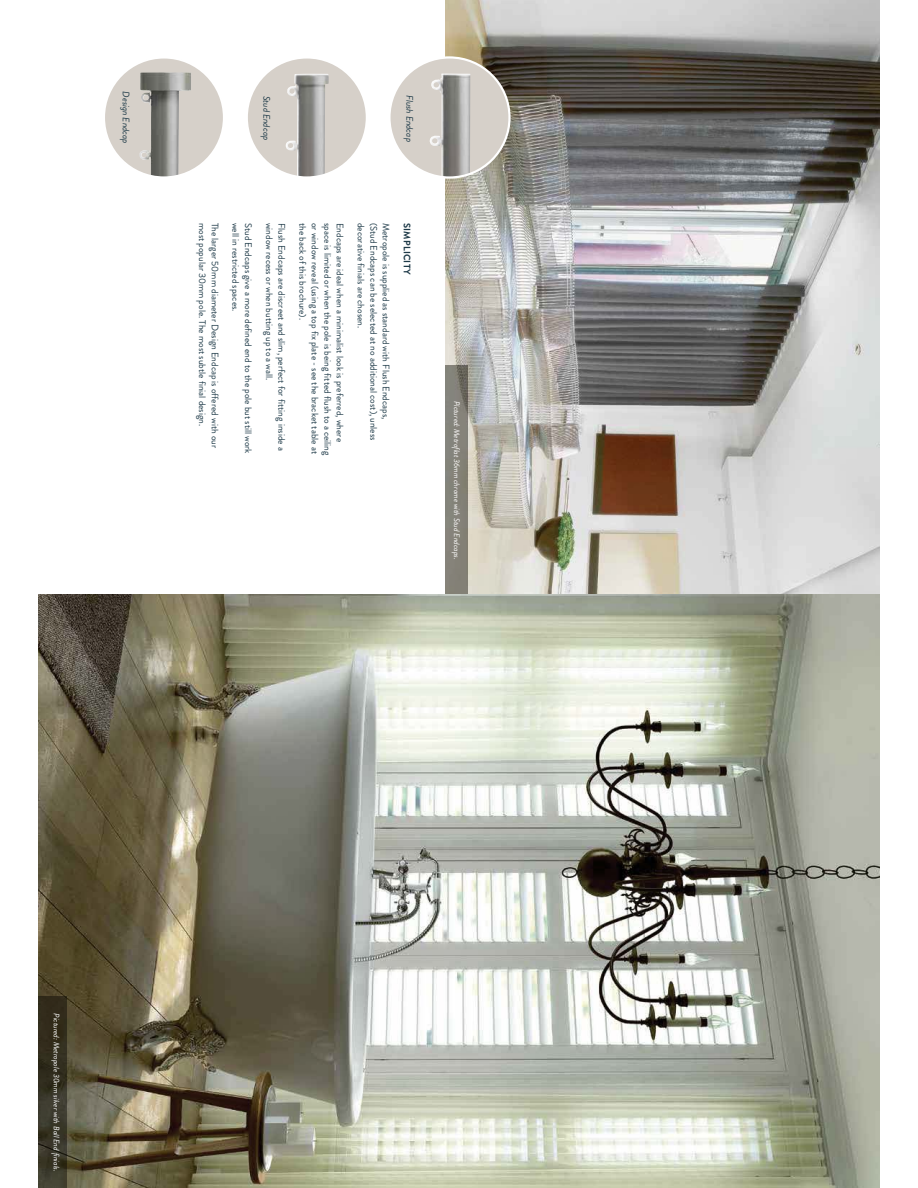
<style>
.page{position:relative;width:918px;height:1188px;background:#fff}
.page>*{position:absolute;margin:0;border:0;box-sizing:border-box;transform-origin:0 0}
.t1{font:9.45px "Brandon Grotesque";color:#1e3a48}
.t2{font:italic 9.45px "Brandon Grotesque";color:#1e3a48}
.t3{font:700 9.45px "Brandon Grotesque";letter-spacing:.02em;color:#1e3a48}
.t4{font:italic 7.95px "Brandon Grotesque";color:#fff}
</style>
<div class="page">
<img style="left:446px;top:0;width:433px;height:594px">
<img style="left:39px;top:594px;width:840px;height:594px">
<div style="left:389px;top:57px;width:121px;height:121px;background:#d6d0c9;border-radius:50%"></div>
<img style="left:429px;top:73px;width:41px;height:105px">
<div style="left:388px;top:56px;width:123px;height:123px;border:2px solid #fff;border-radius:50%"></div>
<div style="left:247px;top:57px;width:120px;height:121px;background:#d6d0c9;border-radius:50%"></div>
<img style="left:286px;top:74px;width:43px;height:102px">
<div style="left:246px;top:56px;width:122px;height:123px;border:2px solid #fff;border-radius:50%"></div>
<div style="left:104px;top:57px;width:120px;height:121px;background:#d6d0c9;border-radius:50%"></div>
<img style="left:139px;top:72px;width:52px;height:104px">
<div style="left:103px;top:56px;width:122px;height:123px;border:2px solid #fff;border-radius:50%"></div>
<svg style="left:446px;top:365px;width:22px;height:229px;background:#827f76"></svg>
<svg style="left:39px;top:996px;width:28px;height:192px;background:#363223"></svg>
<p class="t2" style="left:133px;top:91px;width:54px;rotate:90deg">Design Endcap</p>
<p class="t2" style="left:273px;top:96px;width:46px;rotate:90deg">Stud Endcap</p>
<p class="t2" style="left:416px;top:95px;width:49px;rotate:90deg">Flush Endcap</p>
<p class="t1" style="left:209px;top:223px;width:205px;rotate:90deg">most popular 30mm pole. The most subtle finial design.</p>
<p class="t1" style="left:221px;top:223px;width:227px;rotate:90deg">The larger 50mm diameter Design Endcap is offered with our</p>
<p class="t1" style="left:242px;top:223px;width:90px;rotate:90deg">well in restricted spaces.</p>
<p class="t1" style="left:255px;top:223px;width:232px;rotate:90deg">Stud Endcaps give a more defined end to the pole but still work</p>
<p class="t1" style="left:276px;top:223px;width:159px;rotate:90deg">window recess or when butting up to a wall.</p>
<p class="t1" style="left:288px;top:223px;width:229px;rotate:90deg">Flush Endcaps are discreet and slim, perfect for fitting inside a</p>
<p class="t1" style="left:309px;top:223px;width:99px;rotate:90deg">the back of this brochure).</p>
<p class="t1" style="left:322px;top:223px;width:233px;rotate:90deg">or window reveal (using a top fix plate - see the bracket table at</p>
<p class="t1" style="left:334px;top:223px;width:234px;rotate:90deg">space is limited or when the pole is being fitted flush to a ceiling</p>
<p class="t1" style="left:347px;top:223px;width:221px;rotate:90deg">Endcaps are ideal when a minimalist look is preferred, where</p>
<p class="t1" style="left:368px;top:223px;width:107px;rotate:90deg">decorative finials are chosen.</p>
<p class="t1" style="left:380px;top:223px;width:219px;rotate:90deg">(Stud Endcaps can be selected at no additional cost), unless</p>
<p class="t1" style="left:393px;top:223px;width:198px;rotate:90deg">Metropole is supplied as standard with Flush Endcaps,</p>
<p class="t3" style="left:414px;top:223px;width:53px;rotate:90deg">SIMPLICITY</p>
<p class="t4" style="left:462px;top:401px;width:161px;rotate:90deg">Pictured: Metroflat 36mm chrome with Stud Endcaps.</p>
<p class="t4" style="left:62px;top:1013px;width:160px;rotate:90deg">Pictured: Metropole 30mm silver with Ball End finials.</p>
</div>
